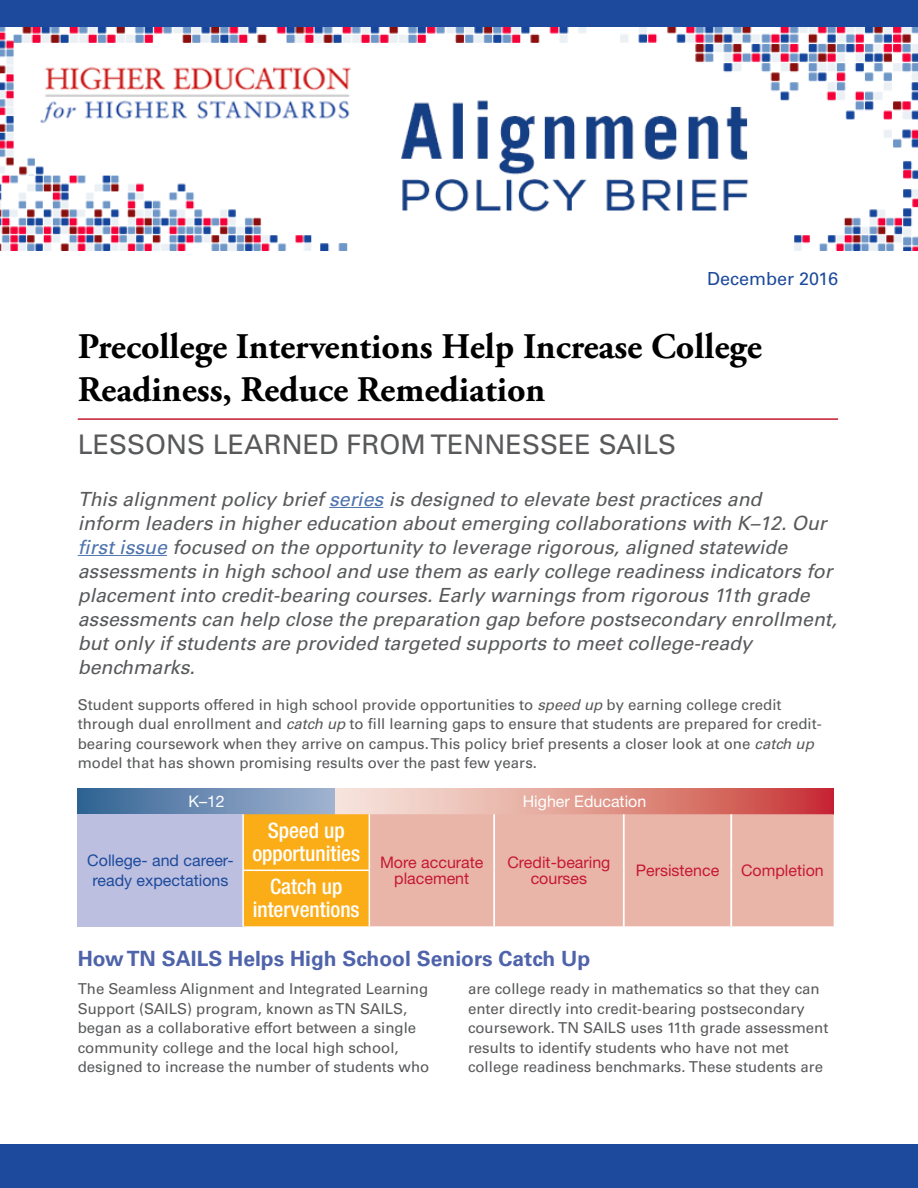
<style>
.page{position:relative;width:918px;height:1188px;background:#fff}
.page>*{position:absolute;margin:0;border:0;box-sizing:border-box;transform-origin:0 0}
.t1{font:700 36px/43.2px "Adobe Garamond Pro";color:#000}
.t2{font:27px "Univers LT Std";color:#58595b}
.t3{font:500 condensed 21.3px/23.1px "Helvetica Neue LT Std";color:#fff}
.t4{font:700 21px "Univers LT Std";color:#4e63aa}
.t5{font:italic 19.5px/24px "Univers LT Std";color:#58595b}
.t6{font:18px "Univers LT Std";color:#1d4a9c}
.t7{font:16.05px/15.1px "Helvetica Neue LT Std";color:#c51932;text-align:center}
.t8{font:16.05px/19.2px "Helvetica Neue LT Std";color:#1d4a9c;text-align:center}
.t9{font:16.05px "Helvetica Neue LT Std";color:#fff}
.t10{font:15px/19.5px "Univers LT Std";color:#58595b}
.s1{color:#4f73ad}
.s2{font-style:italic}
</style>
<div class="page">
<img style="left:0;top:27px;width:918px;height:224px">
<div style="left:0;top:0;width:918px;height:27px;background:#1d4a9c"></div>
<div style="left:0;top:1145px;width:918px;height:43px;background:#1d4a9c"></div>
<hr style="left:78px;top:418px;width:760px;height:2px;background:#c51932">
<hr style="left:329px;top:507px;width:54px;height:1px;background:#4f73ad">
<hr style="left:78px;top:555px;width:89px;height:1px;background:#4f73ad">
<div style="left:78px;top:789px;width:257px;height:25px;background:linear-gradient(to right,#316394,#a4b4d1)"></div>
<svg style="left:335px;top:789px;width:499px;height:25px;background:#e0968d"></svg>
<div style="left:78px;top:814px;width:165px;height:112px;background:#bcbfdf"></div>
<div style="left:244px;top:814px;width:125px;height:112px;background:#fbad18"></div>
<div style="left:370px;top:814px;width:464px;height:112px;background:#e9b5a9"></div>
<hr style="left:493px;top:814px;width:2px;height:56px;background:#fff">
<hr style="left:623px;top:814px;width:2px;height:56px;background:#fff">
<hr style="left:730px;top:814px;width:2px;height:56px;background:#fff">
<hr style="left:493px;top:870px;width:2px;height:56px;background:#fff">
<hr style="left:623px;top:870px;width:2px;height:56px;background:#fff">
<hr style="left:730px;top:870px;width:2px;height:56px;background:#fff">
<hr style="left:242px;top:814px;width:2px;height:56px;background:#fff">
<hr style="left:242px;top:870px;width:93px;height:1px;background:#fff">
<hr style="left:242px;top:871px;width:2px;height:55px;background:#fff">
<hr style="left:335px;top:870px;width:35px;height:1px;background:#fff">
<p class="t6" style="left:707px;top:268px;width:132px">December 2016</p>
<h1 class="t1" style="left:78px;top:325px;width:686px">Precollege Interventions Help Increase College<br>Readiness, Reduce Remediation</h1>
<h2 class="t2" style="left:78px;top:428px;width:600px">LESSONS LEARNED FROM TENNESSEE SAILS</h2>
<p class="t5" style="left:78px;top:487px;width:761px">This alignment policy brief <span class="s1">series</span> is designed to elevate best practices and<br>inform leaders in higher education about emerging collaborations with K–12. Our <span class="s1">first issue</span> focused on the opportunity to leverage rigorous, aligned statewide assessments in high school and use them as early college readiness indicators for placement into credit-bearing courses. Early warnings from rigorous 11th grade assessments can help close the preparation gap before postsecondary enrollment, but only if students are provided targeted supports to meet college-ready benchmarks.</p>
<p class="t10" style="left:78px;top:695px;width:746px">Student supports offered in high school provide opportunities to <span class="s2">speed up</span> by earning college credit through dual enrollment and <span class="s2">catch up</span> to fill learning gaps to ensure that students are prepared for credit&shy;bearing coursework when they arrive on campus. This policy brief presents a closer look at one <span class="s2">catch up </span>model that has shown promising results over the past few years.</p>
<p class="t9" style="left:188px;top:792px;width:38px">K–12</p>
<p class="t9" style="left:523px;top:792px;width:125px">Higher Education</p>
<h3 class="t3" style="left:252px;top:819px;width:233px;text-indent:15px">Speed up<br>opportunities <sub>More</sub> <sub>accurate</sub></h3>
<p class="t7" style="left:394px;top:870px;width:76px">placement</p>
<p class="t8" style="left:87px;top:851px;width:148px">College- and career&shy;ready expectations</p>
<p class="t7" style="left:507px;top:855px;width:105px">Credit-bearing courses</p>
<p class="t7" style="left:636px;top:863px;width:85px">Persistence</p>
<p class="t7" style="left:741px;top:863px;width:84px">Completion</p>
<h3 class="t3" style="left:253px;top:875px;width:109px;text-align:center">Catch up interventions</h3>
<h3 class="t4" style="left:78px;top:946px;width:514px">How TN SAILS Helps High School Seniors Catch Up</h3>
<p class="t10" style="left:78px;top:979px;width:353px">The Seamless Alignment and Integrated Learning Support (SAILS) program, known as TN SAILS, began as a collaborative effort between a single community college and the local high school, designed to increase the number of students who</p>
<p class="t10" style="left:468px;top:979px;width:362px">are college ready in mathematics so that they can enter directly into credit-bearing postsecondary coursework. TN SAILS uses 11th grade assessment results to identify students who have not met college readiness benchmarks. These students are</p>
</div>
